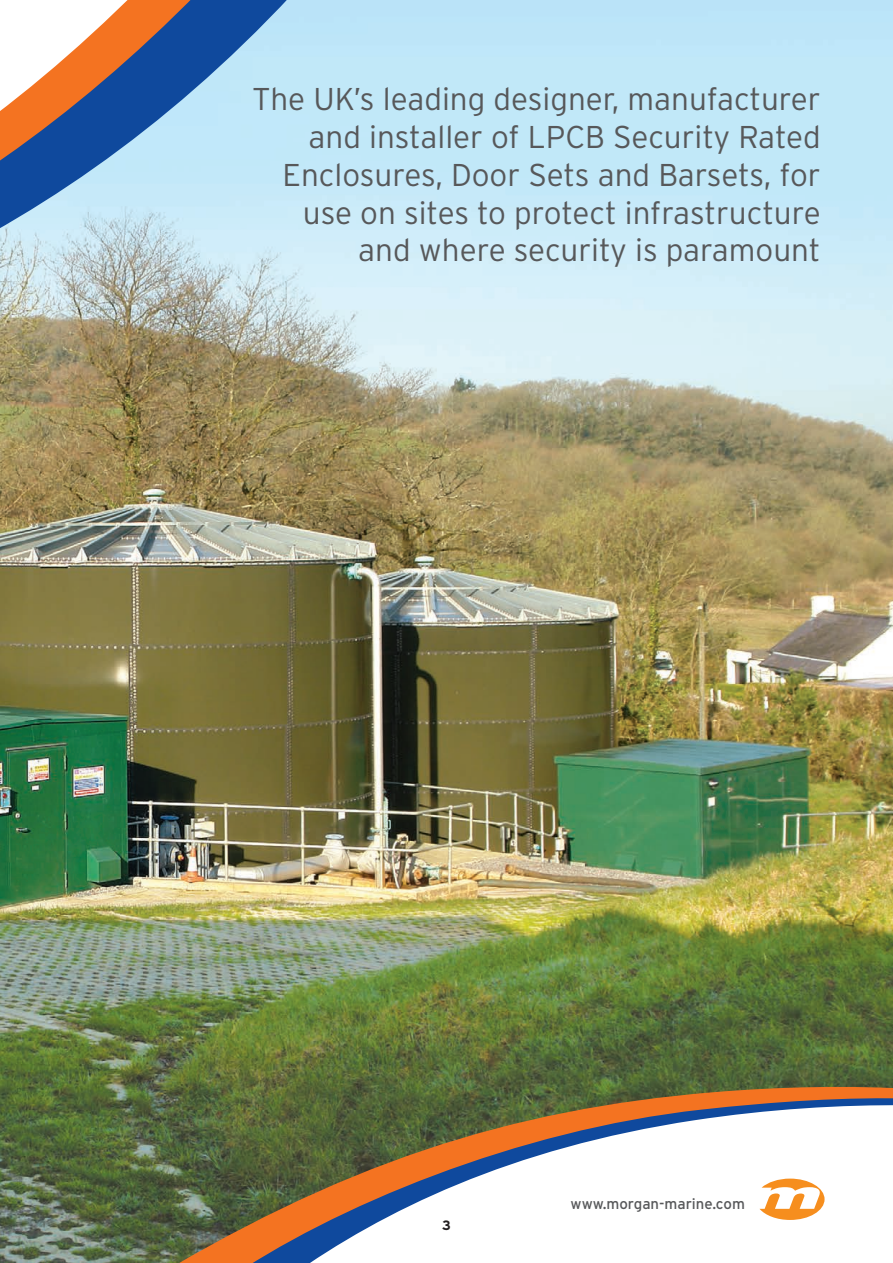
<style>
.page{position:relative;width:893px;height:1263px;background:#fff}
.page>*{position:absolute;margin:0;border:0;box-sizing:border-box;transform-origin:0 0}
.t1{font:300 31.5px/37.8px "Interstate";color:#57585a;text-align:right}
.t2{font:15px "Interstate";color:#57585a}
.t3{font:700 13.5px "Interstate";color:#231f20}
</style>
<div class="page">
<img style="left:0;top:0;width:893px;height:1263px">
<svg style="left:0;top:0;width:387px;height:529px;background:#a8afa9"></svg>
<svg style="left:133px;top:1085px;width:760px;height:178px"></svg>
<p class="t1" style="left:252px;top:80px;width:570px">The UK’s leading designer, manufacturer and installer of LPCB Security Rated Enclosures, Door Sets and Barsets, for use on sites to protect infrastructure and where security is paramount</p>
<p class="t3" style="left:442px;top:1218px;width:10px">3</p>
<p class="t2" style="left:571px;top:1194px;width:176px">www.morgan-marine.com</p>
</div>
